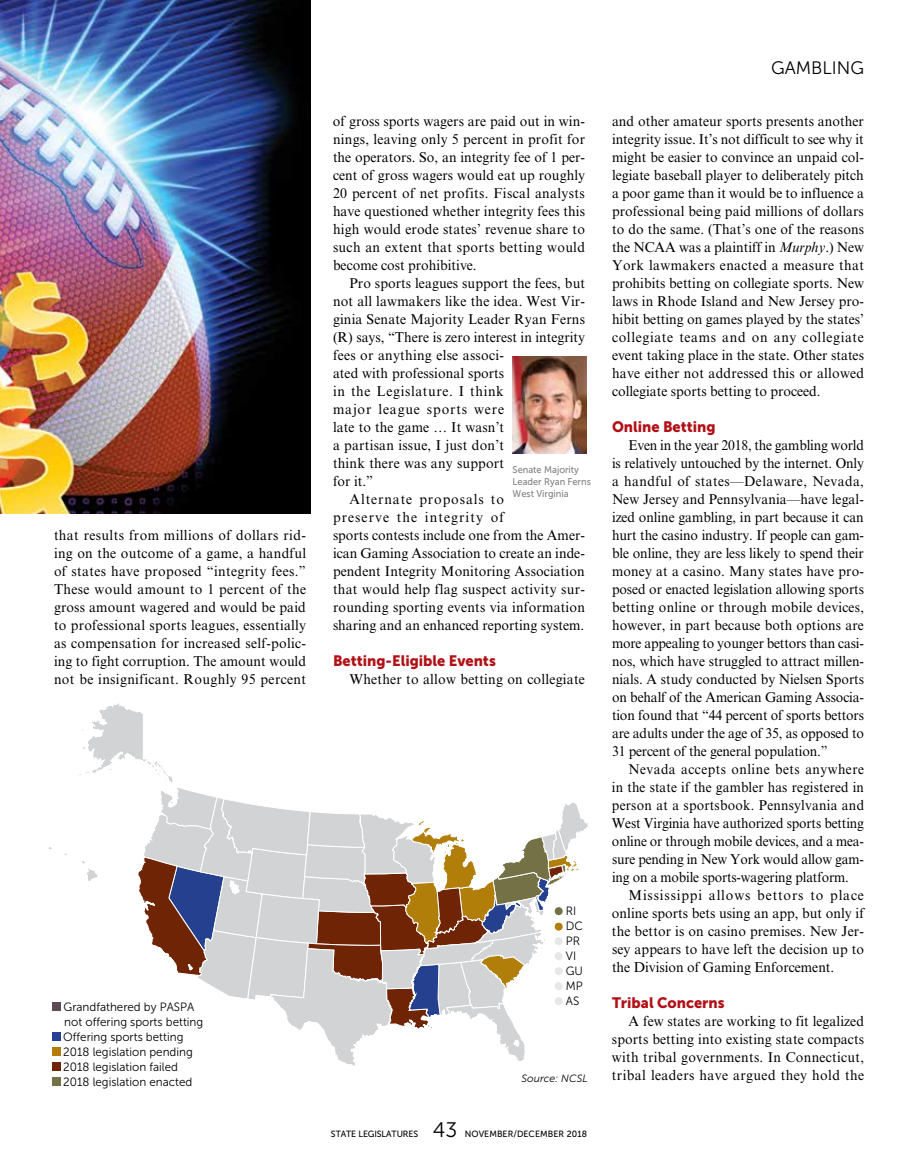
<style>
.page{position:relative;width:918px;height:1175px;background:#fff}
.page>*{position:absolute;margin:0;border:0;box-sizing:border-box;transform-origin:0 0}
.t1{font:21px "Museo Sans 300";color:#000}
.t2{font:18px "Museo Sans 300";color:#000}
.t3{font:15px "Museo Sans 900";color:#b11116}
.t4{font:14.25px/18px "Times New Roman MT Std";letter-spacing:.01em;color:#000;text-align:justify}
.t5{font:14.25px/18px "Times New Roman MT Std";letter-spacing:.01em;color:#000;text-align:justify;scale:.96 1}
.t6{font:14.25px/18px "Times New Roman MT Std";letter-spacing:.01em;color:#000;text-align:justify;scale:.95 1}
.t7{font:14.25px "Times New Roman MT Std";letter-spacing:.065em;color:#000}
.t8{font:14.25px "Times New Roman MT Std";letter-spacing:.045em;color:#000}
.t9{font:14.25px "Times New Roman MT Std";letter-spacing:.075em;color:#000}
.t10{font:12px/15px "Museo Sans 300";color:#000}
.t11{font:italic 10.5px "Museo Sans 300";color:#000}
.t12{font:9.75px/12px "Museo Sans 500";color:#808285;scale:.95 1}
.t13{font:9px "Museo Sans 500";letter-spacing:.01em;color:#000}
.t14{font:9px "Museo Sans 500";letter-spacing:-.01em;color:#000}
.s1{font-style:italic}
</style>
<div class="page">
<img style="left:0;top:0;width:310px;height:513px">
<img style="left:513px;top:356px;width:73px;height:97px">
<svg style="left:48px;top:703px;width:540px;height:383px"></svg>
<p class="t4" style="left:54px;top:526px;width:254px">that results from millions of dollars rid&shy;ing on the outcome of a game, a handful of states have proposed “integrity fees.” These would amount to 1 percent of the gross amount wagered and would be paid to professional sports leagues, essentially as compensation for increased self-polic&shy;ing to fight corruption. The amount would not be insignificant. Roughly 95 percent</p>
<p class="t10" style="left:63px;top:999px;width:142px">Grandfathered by PASPA not offering sports betting<br>Offering sports betting<br>2018 legislation pending<br>2018 legislation failed<br>2018 legislation enacted</p>
<p class="t4" style="left:333px;top:112px;width:254px">of gross sports wagers are paid out in win&shy;nings, leaving only 5 percent in profit for the operators. So, an integrity fee of 1 per&shy;cent of gross wagers would eat up roughly 20 percent of net profits. Fiscal analysts have questioned whether integrity fees this high would erode states’ revenue share to such an extent that sports betting would become cost prohibitive.</p>
<p class="t4" style="left:350px;top:274px;width:237px">Pro sports leagues support the fees, but</p>
<p class="t4" style="left:333px;top:292px;width:254px">not all lawmakers like the idea. West Vir-</p>
<p class="t4" style="left:333px;top:310px;width:254px">ginia Senate Majority Leader Ryan Ferns</p>
<p class="t4" style="left:333px;top:328px;width:254px">(R) says, “There is zero interest in integrity</p>
<p class="t4" style="left:333px;top:346px;width:173px">fees or anything else associ-</p>
<p class="t4" style="left:333px;top:364px;width:173px">ated with professional sports</p>
<p class="t8" style="left:333px;top:383px;width:172px">in the Legislature. I think</p>
<p class="t7" style="left:333px;top:401px;width:173px">major league sports were</p>
<p class="t4" style="left:333px;top:418px;width:173px">late to the game … It wasn’t</p>
<p class="t4" style="left:333px;top:436px;width:173px">a partisan issue, I just don’t</p>
<p class="t4" style="left:333px;top:454px;width:173px">think there was any support</p>
<p class="t4" style="left:333px;top:472px;width:42px">for it.”</p>
<p class="t7" style="left:350px;top:491px;width:156px">Alternate proposals to</p>
<p class="t9" style="left:333px;top:509px;width:173px">preserve the integrity of</p>
<p class="t4" style="left:333px;top:526px;width:254px">sports contests include one from the Amer-</p>
<p class="t4" style="left:333px;top:544px;width:254px">ican Gaming Association to create an inde-</p>
<p class="t4" style="left:333px;top:562px;width:253px">pendent Integrity Monitoring Association</p>
<p class="t4" style="left:333px;top:580px;width:254px">that would help flag suspect activity sur-</p>
<p class="t4" style="left:333px;top:598px;width:254px">rounding sporting events via information</p>
<p class="t4" style="left:333px;top:616px;width:253px">sharing and an enhanced reporting system.</p>
<p class="t3" style="left:333px;top:652px;width:164px">Betting-Eligible Events</p>
<p class="t4" style="left:350px;top:670px;width:237px">Whether to allow betting on collegiate</p>
<p class="t12" style="left:513px;top:464px;width:84px">Senate Majority<br>Leader Ryan Ferns<br>West Virginia</p>
<p class="t10" style="left:566px;top:903px;width:19px">RI<br>DC<br>PR<br>VI<br>GU<br>MP<br>AS</p>
<p class="t11" style="left:522px;top:1072px;width:68px">Source: NCSL</p>
<p class="t14" style="left:331px;top:1128px;width:89px">STATE LEGISLATURES</p>
<h1 class="t1" style="left:433px;top:1118px;width:26px">43</h1>
<p class="t13" style="left:465px;top:1128px;width:124px">NOVEMBER/DECEMBER 2018</p>
<p class="t2" style="left:771px;top:58px;width:94px">GAMBLING</p>
<p class="t4" style="left:612px;top:112px;width:254px">and other amateur sports presents another integrity issue. It’s not difficult to see why it might be easier to convince an unpaid col&shy;legiate baseball player to deliberately pitch a poor game than it would be to influence a professional being paid millions of dollars to do the same. (That’s one of the reasons the NCAA was a plaintiff in <span class="s1">Murphy</span>.) New York lawmakers enacted a measure that prohibits betting on collegiate sports. New laws in Rhode Island and New Jersey pro&shy;hibit betting on games played by the states’ collegiate teams and on any collegiate event taking place in the state. Other states have either not addressed this or allowed collegiate sports betting to proceed.</p>
<p class="t3" style="left:612px;top:418px;width:105px">Online Betting</p>
<p class="t5" style="left:612px;top:436px;width:264px;text-indent:16px">Even in the year 2018, the gambling world is relatively untouched by the internet. Only a handful of states—Delaware, Nevada, New Jersey and Pennsylvania—have legal&shy;ized online gambling, in part because it can hurt the casino industry. If people can gam&shy;ble online, they are less likely to spend their money at a casino. Many states have pro&shy;posed or enacted legislation allowing sports betting online or through mobile devices, however, in part because both options are more appealing to younger bettors than casi&shy;nos, which have struggled to attract millen&shy;nials. A study conducted by Nielsen Sports on behalf of the American Gaming Associa&shy;tion found that “44 percent of sports bettors are adults under the age of 35, as opposed to 31 percent of the general population.”</p>
<p class="t6" style="left:612px;top:760px;width:267px;text-indent:17px">Nevada accepts online bets anywhere in the state if the gambler has registered in person at a sportsbook. Pennsylvania and West Virginia have authorized sports betting online or through mobile devices, and a mea&shy;sure pending in New York would allow gam&shy;ing on a mobile sports-wagering platform.</p>
<p class="t4" style="left:612px;top:886px;width:254px;text-indent:17px">Mississippi allows bettors to place online sports bets using an app, but only if the bettor is on casino premises. New Jer&shy;sey appears to have left the decision up to the Division of Gaming Enforcement.</p>
<p class="t3" style="left:612px;top:994px;width:114px">Tribal Concerns</p>
<p class="t4" style="left:612px;top:1012px;width:254px;text-indent:17px">A few states are working to fit legalized sports betting into existing state compacts with tribal governments. In Connecticut, tribal leaders have argued they hold the</p>
</div>
